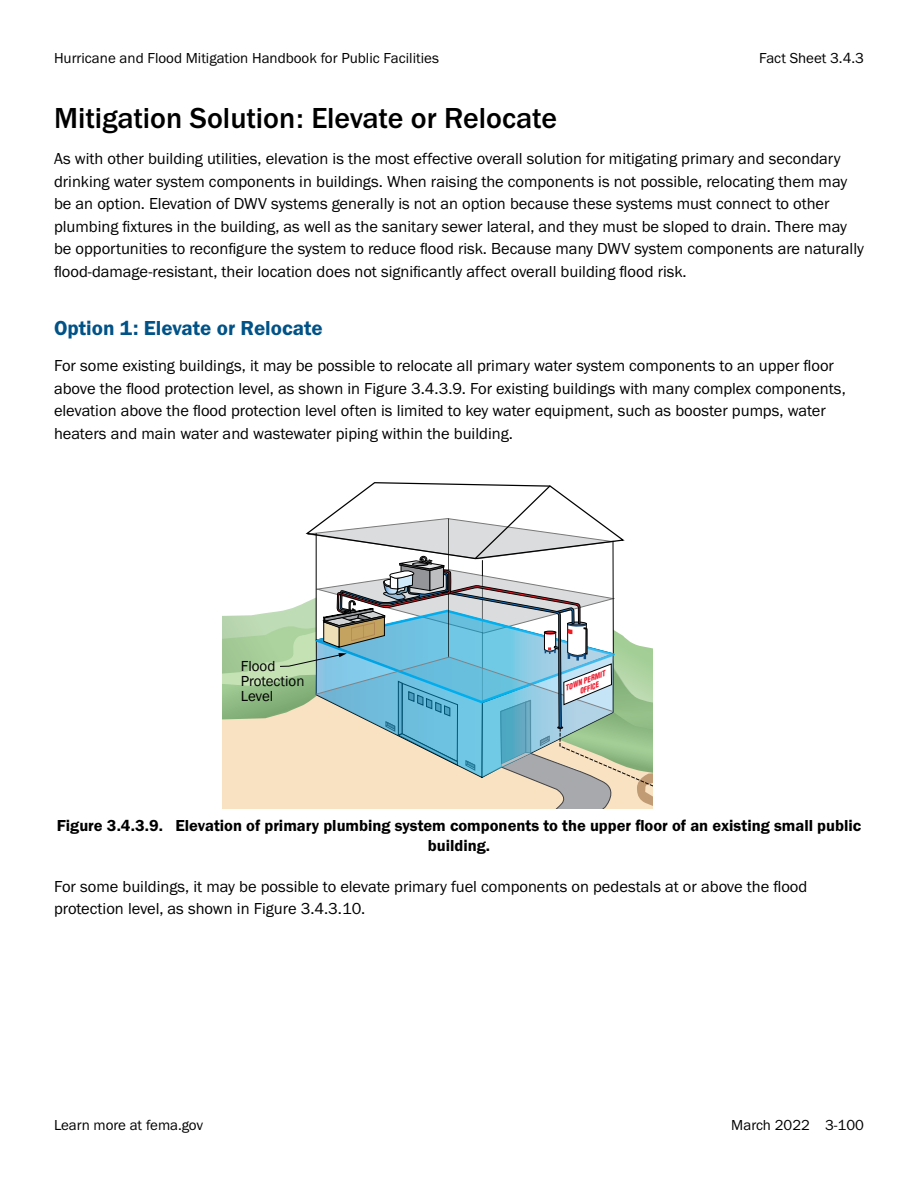
<style>
.page{position:relative;width:918px;height:1188px;background:#fff}
.page>*{position:absolute;margin:0;border:0;box-sizing:border-box;transform-origin:0 0}
.FEMA_Heading_2{font:500 30px "Franklin Gothic URW";color:#000}
.FEMA_Heading_3{font:21px "Franklin Gothic URW Dem";color:#005287}
.FEMA_Normal{font:16.5px/22.5px "Franklin Gothic URW Boo";color:#000}
.t1{font:16.5px/19.8px "Franklin Gothic URW Dem";color:#000;text-align:center}
.t2{font:15px "Franklin Gothic URW Boo";color:#000}
.t3{font:15px/15px "Franklin Gothic";color:#000}
.t4{font:italic 900 condensed 7.35px/8.1px "Helvetica";color:#ed1f32;text-align:center}
</style>
<div class="page">
<svg style="left:222px;top:482px;width:431px;height:327px"></svg>
<p class="t2" style="left:54px;top:49px;width:386px">Hurricane and Flood Mitigation Handbook for Public Facilities</p>
<p class="t2" style="left:759px;top:49px;width:106px">Fact Sheet 3.4.3</p>
<h2 class="FEMA_Heading_2" style="left:54px;top:99px;width:505px">Mitigation Solution: Elevate or Relocate</h2>
<p class="FEMA_Normal" style="left:54px;top:147px;width:811px">As with other building utilities, elevation is the most effective overall solution for mitigating primary and secondary drinking water system components in buildings. When raising the components is not possible, relocating them may be an option. Elevation of DWV systems generally is not an option because these systems must connect to other plumbing fixtures in the building, as well as the sanitary sewer lateral, and they must be sloped to drain. There may be opportunities to reconfigure the system to reduce flood risk. Because many DWV system components are naturally flood-damage-resistant, their location does not significantly affect overall building flood risk.</p>
<p class="FEMA_Heading_3" style="left:54px;top:316px;width:270px">Option 1: Elevate or Relocate</p>
<p class="FEMA_Normal" style="left:54px;top:354px;width:793px">For some existing buildings, it may be possible to relocate all primary water system components to an upper floor above the flood protection level, as shown in Figure 3.4.3.9. For existing buildings with many complex components, elevation above the flood protection level often is limited to key water equipment, such as booster pumps, water heaters and main water and wastewater piping within the building.</p>
<p class="t3" style="left:241px;top:659px;width:65px">Flood<br>Protection<br>Level</p>
<p class="t4" style="left:563px;top:685px;width:44px;rotate:-22deg">TOWN PERMIT<br>OFFICE</p>
<p class="t1" style="left:57px;top:816px;width:806px">Figure 3.4.3.9. Elevation of primary plumbing system components to the upper floor of an existing small public building.</p>
<p class="FEMA_Normal" style="left:54px;top:875px;width:755px">For some buildings, it may be possible to elevate primary fuel components on pedestals at or above the flood protection level, as shown in Figure 3.4.3.10.</p>
<p class="t2" style="left:54px;top:1116px;width:151px">Learn more at fema.gov</p>
<p class="t2" style="left:731px;top:1116px;width:134px">March 2022 3-100</p>
</div>
